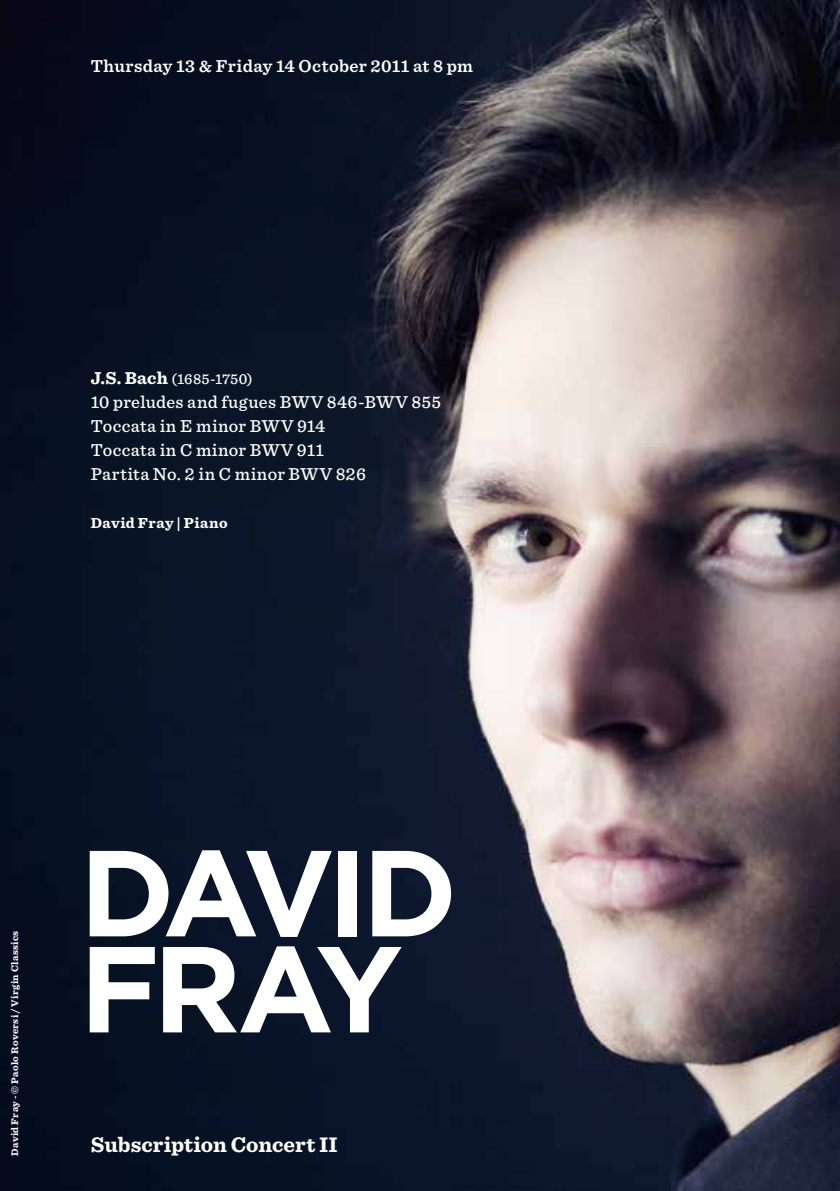
<style>
.page{position:relative;width:840px;height:1191px;background:#fff}
.page>*{position:absolute;margin:0;border:0;box-sizing:border-box;transform-origin:0 0}
.t1{font:700 122px/96px "Gotham";letter-spacing:-.08em;color:#fff}
.t2{font:700 22px "Sentinel";color:#fff}
.t3{font:500 18px/24px "Sentinel";letter-spacing:.02em;color:#fff}
.t4{font:600 18px "Sentinel";letter-spacing:.02em;color:#fff}
.t5{font:500 15.2px "Sentinel";letter-spacing:.015em;color:#fff}
.t6{font:700 15.2px "Sentinel";letter-spacing:.025em;color:#fff}
.t7{font:700 10px "Sentinel";letter-spacing:.03em;color:#fff}
.s1{font-weight:700;font-size:18px}
</style>
<div class="page">
<img style="left:0;top:0;width:839px;height:1191px">
<p class="t4" style="left:91px;top:52px;width:383px">Thursday 13 &amp; Friday 14 October 2011 at 8 pm</p>
<p class="t5" style="left:91px;top:367px;width:163px"><span class="s1">J.S. Bach</span> (1685-1750)</p>
<p class="t3" style="left:91px;top:389px;width:351px">10 preludes and fugues BWV 846-BWV 855<br>Toccata in E minor BWV 914<br>Toccata in C minor BWV 911<br>Partita No. 2 in C minor BWV 826</p>
<p class="t6" style="left:91px;top:511px;width:138px">David Fray | Piano</p>
<p class="t7" style="left:7px;top:1155px;width:226px;rotate:-90deg">David Fray - © Paolo Roversi / Virgin Classics</p>
<h1 class="t1" style="left:79px;top:844px;width:379px">DAVID<br>FRAY</h1>
<p class="t2" style="left:91px;top:1127px;width:248px">Subscription Concert II</p>
</div>
